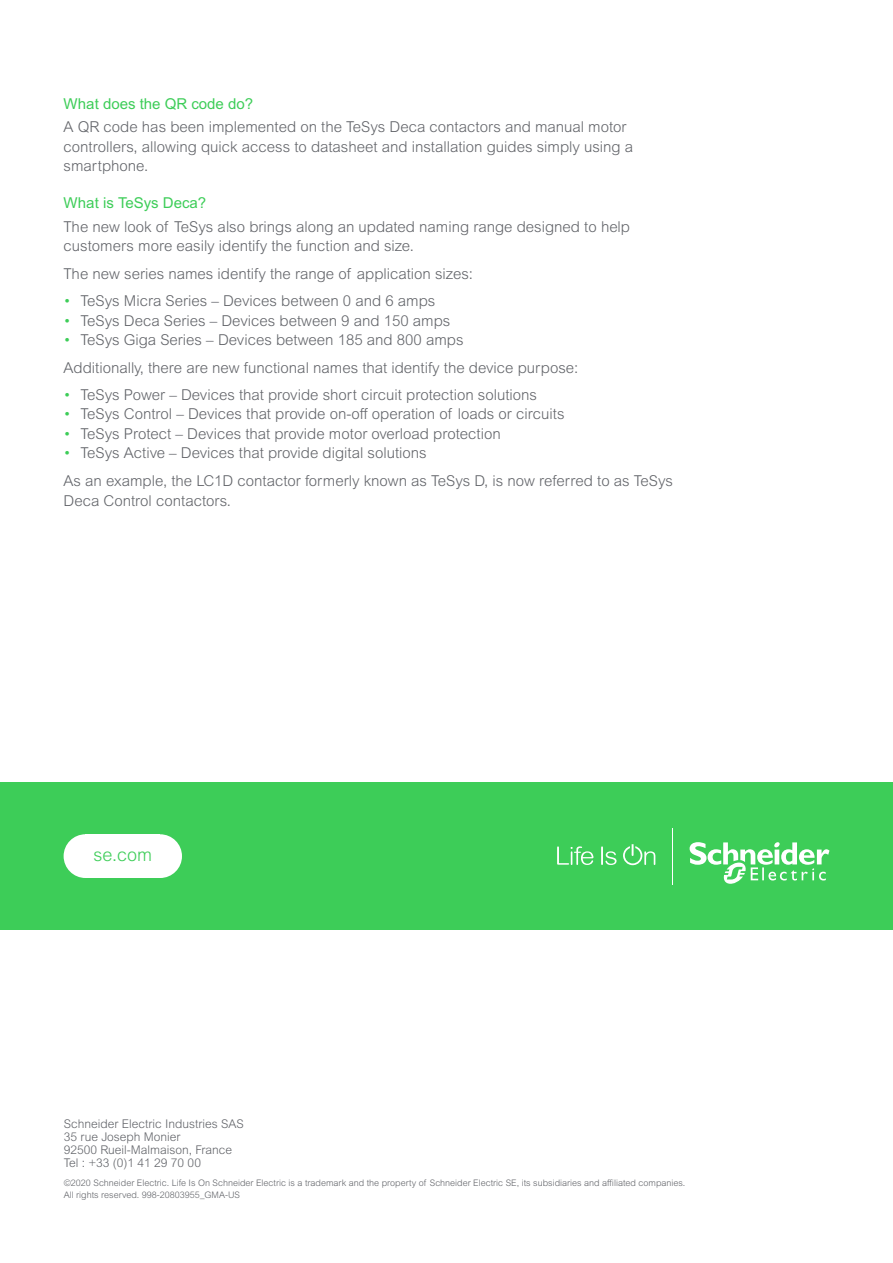
<style>
.page{position:relative;width:893px;height:1263px;background:#fff}
.page>*{position:absolute;margin:0;border:0;box-sizing:border-box;transform-origin:0 0}
.t1{font:300 18px "Arial MT Pro";color:#3dcd58}
.t2{font:300 15px/19.5px "Arial MT Pro";color:#626469}
.t3{font:15px "Arial MT Pro";color:#3dcd58}
.t4{font:300 12px/13.2px "Arial MT Pro";color:#626469}
.t5{font:300 9px/12px "Arial MT Pro";color:#626469}
.s1{color:#3dcd58}
</style>
<div class="page">
<div style="left:0;top:782px;width:893px;height:148px;background:#3dcd58"></div>
<div style="left:85px;top:834px;width:75px;height:44px;background:#fff"></div>
<div style="left:64px;top:834px;width:43px;height:44px;background:#fff;border-radius:50%"></div>
<div style="left:138px;top:834px;width:44px;height:44px;background:#fff;border-radius:50%"></div>
<svg style="left:557px;top:846px;width:36px;height:19px"></svg>
<svg style="left:601px;top:846px;width:16px;height:19px"></svg>
<svg style="left:623px;top:844px;width:32px;height:21px"></svg>
<hr style="left:672px;top:828px;width:1px;height:56px;background:#fff">
<svg style="left:690px;top:842px;width:139px;height:42px"></svg>
<p class="t3" style="left:64px;top:95px;width:191px">What does the QR code do?</p>
<p class="t2" style="left:64px;top:118px;width:571px">A QR code has been implemented on the TeSys Deca contactors and manual motor controllers, allowing quick access to datasheet and installation guides simply using a smartphone.</p>
<p class="t3" style="left:64px;top:194px;width:144px">What is TeSys Deca?</p>
<p class="t2" style="left:64px;top:217px;width:568px">The new look of TeSys also brings along an updated naming range designed to help customers more easily identify the function and size.</p>
<p class="t2" style="left:64px;top:265px;width:411px">The new series names identify the range of application sizes:</p>
<p class="t2" style="left:64px;top:291px;width:373px"><span class="s1">•</span> TeSys Micra Series – Devices between 0 and 6 amps</p>
<p class="t2" style="left:64px;top:311px;width:388px"><span class="s1">•</span> TeSys Deca Series – Devices between 9 and 150 amps</p>
<p class="t2" style="left:64px;top:326px;width:516px;line-height:28px"><span class="s1">•</span> TeSys Giga Series – Devices between 185 and 800 amps<br>Additionally, there are new functional names that identify the device purpose:</p>
<p class="t2" style="left:64px;top:385px;width:475px"><span class="s1">•</span> TeSys Power – Devices that provide short circuit protection solutions</p>
<p class="t2" style="left:64px;top:405px;width:502px"><span class="s1">•</span> TeSys Control – Devices that provide on-off operation of loads or circuits</p>
<p class="t2" style="left:64px;top:424px;width:439px"><span class="s1">•</span> TeSys Protect – Devices that provide motor overload protection</p>
<p class="t2" style="left:64px;top:439px;width:611px;line-height:28px"><span class="s1">•</span> TeSys Active – Devices that provide digital solutions<br>As an example, the LC1D contactor formerly known as TeSys D, is now referred to as TeSys</p>
<p class="t2" style="left:64px;top:491px;width:169px">Deca Control contactors.</p>
<p class="t1" style="left:94px;top:844px;width:60px">se.com</p>
<p class="t4" style="left:64px;top:1117px;width:181px">Schneider Electric Industries SAS<br>35 rue Joseph Monier<br>92500 Rueil-Malmaison, France<br>Tel : +33 (0)1 41 29 70 00</p>
<p class="t5" style="left:64px;top:1177px;width:623px">©2020 Schneider Electric. Life Is On Schneider Electric is a trademark and the property of Schneider Electric SE, its subsidiaries and affiliated companies.<br>All rights reserved. 998-20803955_GMA-US</p>
</div>
